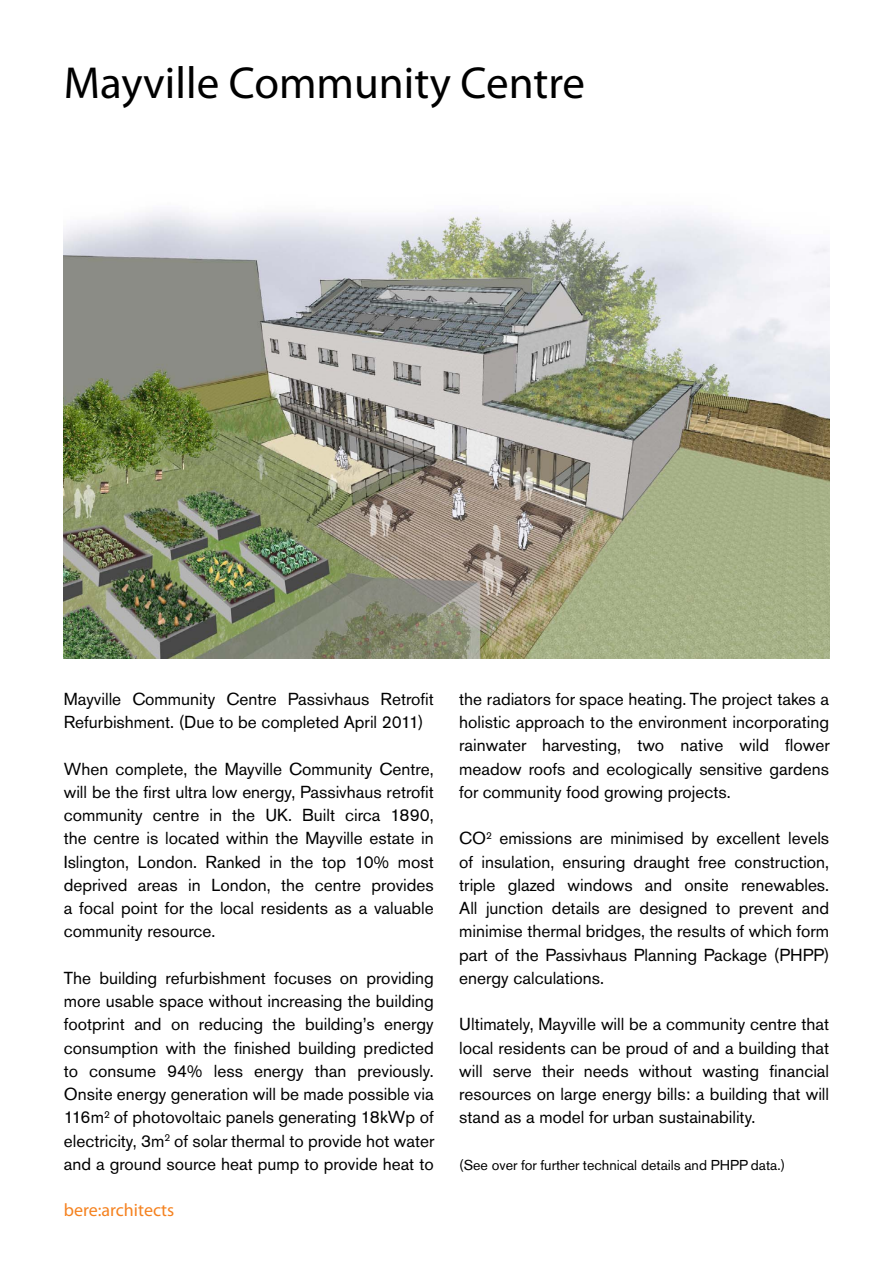
<style>
.page{position:relative;width:893px;height:1263px;background:#fff}
.page>*{position:absolute;margin:0;border:0;box-sizing:border-box;transform-origin:0 0}
.t1{font:45px "Myriad Pro";color:#000}
.t2{font:18px "Myriad Pro";color:#f58220}
.t3{font:17.25px/23.2px "Akzidenz Grotesk BQ";color:#000;text-align:justify}
.t4{font:14.25px "Akzidenz Grotesk BQ";color:#000}
</style>
<div class="page">
<img style="left:64px;top:211px;width:765px;height:447px">
<img style="left:533px;top:483px;width:53px;height:3px">
<img style="left:533px;top:486px;width:53px;height:19px">
<img style="left:622px;top:440px;width:11px;height:7px">
<img style="left:622px;top:447px;width:58px;height:73px">
<img style="left:684px;top:388px;width:8px;height:41px">
<img style="left:679px;top:429px;width:4px;height:18px">
<h1 class="t1" style="left:64px;top:55px;width:523px">Mayville Community Centre</h1>
<p class="t3" style="left:64px;top:687px;width:371px">Mayville Community Centre Passivhaus Retrofit<br>Refurbishment. (Due to be completed April 2011)</p>
<p class="t3" style="left:64px;top:757px;width:371px">When complete, the Mayville Community Centre, will be the first ultra low energy, Passivhaus retrofit community centre in the UK. Built circa 1890, the centre is located within the Mayville estate in Islington, London. Ranked in the top 10% most deprived areas in London, the centre provides a focal point for the local residents as a valuable community resource.</p>
<p class="t3" style="left:64px;top:966px;width:372px">The building refurbishment focuses on providing more usable space without increasing the building footprint and on reducing the building’s energy consumption with the finished building predicted to consume 94% less energy than previously.<br>Onsite energy generation will be made possible via 116m<sup>2</sup> of photovoltaic panels generating 18kWp of electricity, 3m<sup>2</sup> of solar thermal to provide hot water and a ground source heat pump to provide heat to</p>
<p class="t2" style="left:64px;top:1199px;width:112px">bere:architects</p>
<p class="t3" style="left:459px;top:687px;width:372px">the radiators for space heating. The project takes a holistic approach to the environment incorporating rainwater harvesting, two native wild flower meadow roofs and ecologically sensitive gardens for community food growing projects.</p>
<p class="t3" style="left:459px;top:827px;width:372px">CO<sup>2</sup> emissions are minimised by excellent levels of insulation, ensuring draught free construction, triple glazed windows and onsite renewables.<br>All junction details are designed to prevent and minimise thermal bridges, the results of which form part of the Passivhaus Planning Package (PHPP) energy calculations.</p>
<p class="t3" style="left:459px;top:1013px;width:371px">Ultimately, Mayville will be a community centre that local residents can be proud of and a building that will serve their needs without wasting financial resources on large energy bills: a building that will stand as a model for urban sustainability.</p>
<p class="t4" style="left:459px;top:1156px;width:328px">(See over for further technical details and PHPP data.)</p>
</div>
